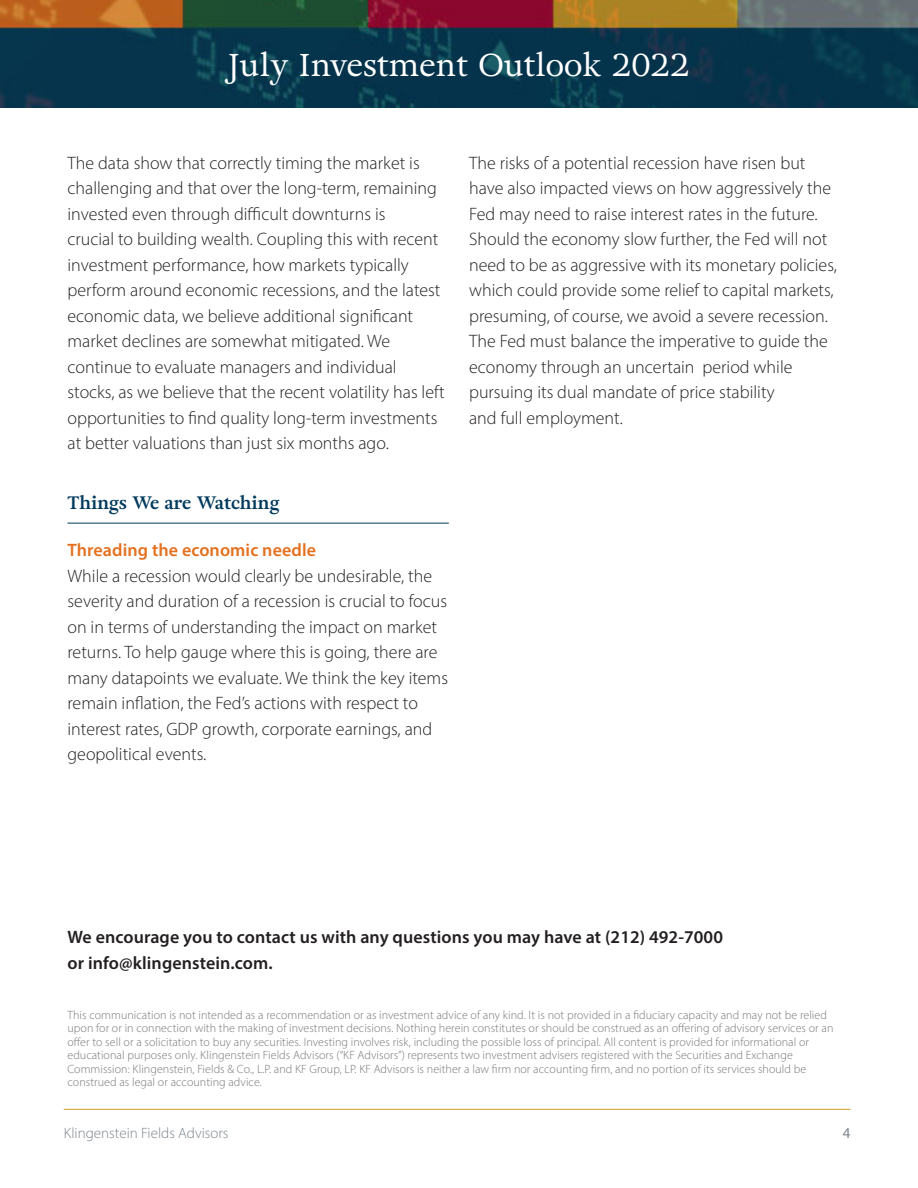
<style>
.page{position:relative;width:918px;height:1188px;background:#fff}
.page>*{position:absolute;margin:0;border:0;box-sizing:border-box;transform-origin:0 0}
.t1{font:31.5px "Adriane Text";color:#fff}
.copy{font:300 18px/25.5px "Myriad Pro";color:#231f20}
.copy-2{font:600 18px/26.2px "Myriad Pro";letter-spacing:.005em;color:#231f20}
.Subhead_Orange{font:600 18px "Myriad Pro";letter-spacing:.005em;color:#e4701e}
.Section_header{font:700 18px "Adriane Text";color:#003a5d}
.t2{font:300 15px "Myriad Pro";color:#7c858c}
.t3{font:15px "Myriad Pro";color:#7c858c}
.copy-3{font:300 12px/13.5px "Myriad Pro";letter-spacing:.005em;color:#77777a}
</style>
<div class="page">
<hr style="left:64px;top:1109px;width:787px;height:1px;background:#d2a028">
<img style="left:0;top:0;width:918px;height:108px">
<hr style="left:68px;top:523px;width:381px;height:1px;background:#003a5d">
<h1 class="t1" style="left:229px;top:43px;width:462px">July Investment Outlook 2022</h1>
<p class="copy" style="left:68px;top:150px;width:379px">The data show that correctly timing the market is challenging and that over the long-term, remaining invested even through difficult downturns is<br>crucial to building wealth. Coupling this with recent investment performance, how markets typically perform around economic recessions, and the latest economic data, we believe additional significant market declines are somewhat mitigated. We continue to evaluate managers and individual stocks, as we believe that the recent volatility has left opportunities to find quality long-term investments at better valuations than just six months ago.</p>
<p class="Section_header" style="left:68px;top:491px;width:213px">Things We are Watching</p>
<p class="Subhead_Orange" style="left:68px;top:539px;width:250px">Threading the economic needle</p>
<p class="copy" style="left:68px;top:563px;width:382px">While a recession would clearly be undesirable, the severity and duration of a recession is crucial to focus on in terms of understanding the impact on market returns. To help gauge where this is going, there are many datapoints we evaluate. We think the key items remain inflation, the Fed’s actions with respect to interest rates, GDP growth, corporate earnings, and geopolitical events.</p>
<p class="copy" style="left:469px;top:150px;width:369px">The risks of a potential recession have risen but have also impacted views on how aggressively the Fed may need to raise interest rates in the future.<br>Should the economy slow further, the Fed will not need to be as aggressive with its monetary policies, which could provide some relief to capital markets, presuming, of course, we avoid a severe recession.<br>The Fed must balance the imperative to guide the economy through an uncertain period while pursuing its dual mandate of price stability<br>and full employment.</p>
<p class="copy-2" style="left:68px;top:924px;width:657px">We encourage you to contact us with any questions you may have at (212) 492-7000 or info@klingenstein.com.</p>
<p class="copy-3" style="left:68px;top:1008px;width:767px">This communication is not intended as a recommendation or as investment advice of any kind. It is not provided in a fiduciary capacity and may not be relied upon for or in connection with the making of investment decisions. Nothing herein constitutes or should be construed as an offering of advisory services or an offer to sell or a solicitation to buy any securities. Investing involves risk, including the possible loss of principal. All content is provided for informational or educational purposes only. Klingenstein Fields Advisors (“KF Advisors”) represents two investment advisers registered with the Securities and Exchange Commission: Klingenstein, Fields &amp; Co., L.P. and KF Group, LP. KF Advisors is neither a law firm nor accounting firm, and no portion of its services should be construed as legal or accounting advice.</p>
<p class="t2" style="left:64px;top:1124px;width:166px">Klingenstein Fields Advisors</p>
<p class="t3" style="left:843px;top:1124px;width:9px">4</p>
</div>
